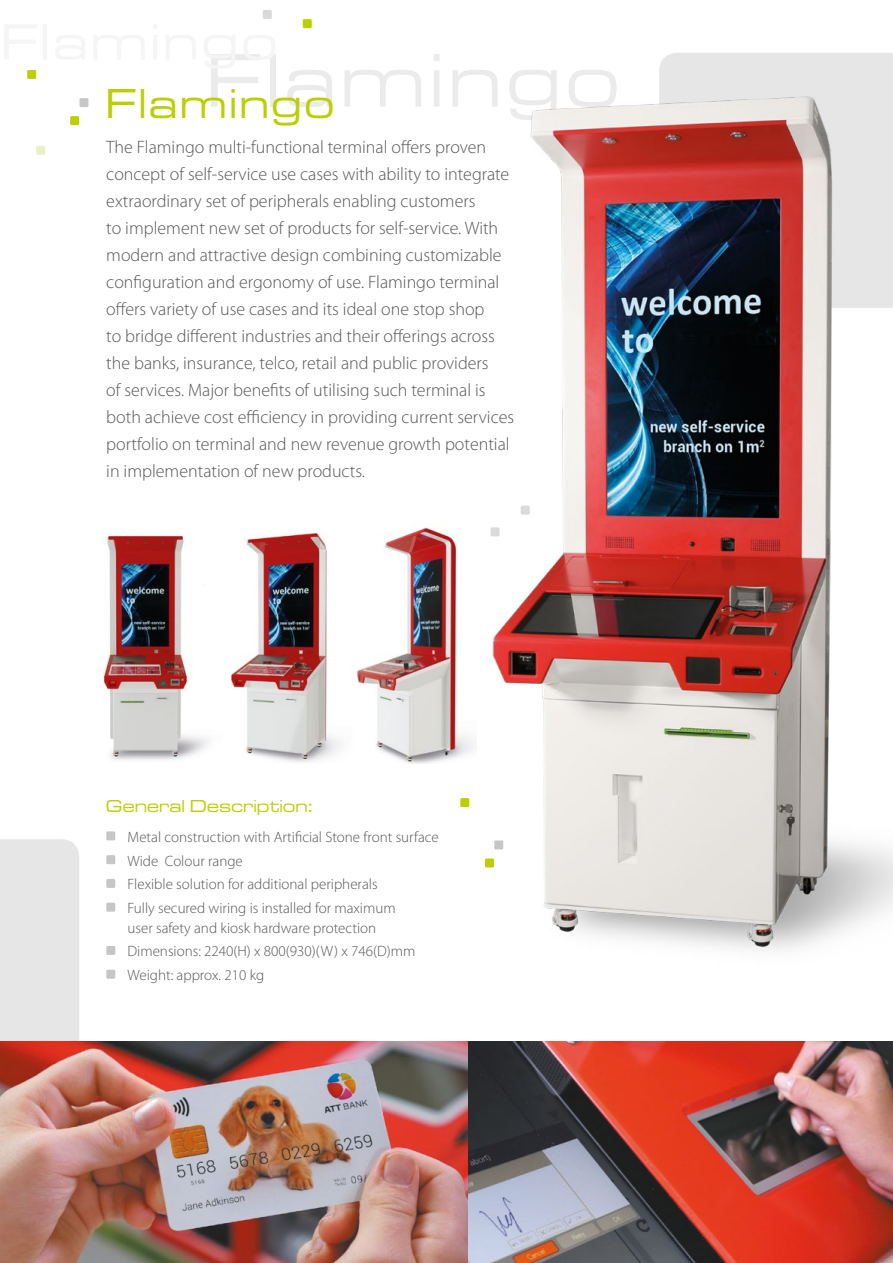
<style>
.page{position:relative;width:893px;height:1263px;background:#fff}
.page>*{position:absolute;margin:0;border:0;box-sizing:border-box;transform-origin:0 0}
.t1{font:43.5px "Microgramma DEE Medi Exte";letter-spacing:.08em;color:#bccf00}
.t2{font:300 18px/27px "Myriad Pro";color:#575756}
.t3{font:18px "Microgramma DEE Medi Exte";letter-spacing:.03em;color:#bccf00}
.t4{font:300 15px/23.7px "Myriad Pro";color:#575756}
</style>
<div class="page">
<div style="left:0;top:839px;width:79px;height:203px;background:#e6e6e6"></div>
<div style="left:79px;top:98px;width:9px;height:9px;background:#c6c6c6"></div>
<div style="left:659px;top:53px;width:234px;height:19px;background:#e6e6e6"></div>
<div style="left:36px;top:146px;width:9px;height:9px;background:#ecf0c6"></div>
<div style="left:70px;top:116px;width:9px;height:9px;background:#bccf00"></div>
<div style="left:303px;top:19px;width:9px;height:9px;background:#bccf00"></div>
<div style="left:263px;top:10px;width:9px;height:9px;background:#dadada"></div>
<div style="left:27px;top:70px;width:9px;height:9px;background:#bccf00"></div>
<img style="left:469px;top:72px;width:424px;height:878px">
<div style="left:494px;top:840px;width:9px;height:9px;background:#c6c6c6"></div>
<div style="left:485px;top:858px;width:9px;height:9px;background:#bccf00"></div>
<div style="left:460px;top:798px;width:9px;height:9px;background:#bccf00"></div>
<img style="left:103px;top:521px;width:373px;height:242px">
<img style="left:468px;top:1042px;width:425px;height:221px">
<img style="left:0;top:1042px;width:468px;height:221px">
<div style="left:106px;top:831px;width:9px;height:9px;background:#c6c6c6"></div>
<div style="left:106px;top:855px;width:9px;height:9px;background:#c6c6c6"></div>
<div style="left:106px;top:879px;width:9px;height:9px;background:#c6c6c6"></div>
<div style="left:106px;top:903px;width:9px;height:9px;background:#c6c6c6"></div>
<div style="left:106px;top:946px;width:9px;height:9px;background:#c6c6c6"></div>
<div style="left:106px;top:970px;width:9px;height:9px;background:#c6c6c6"></div>
<div style="left:491px;top:527px;width:9px;height:9px;background:#dadada"></div>
<div style="left:521px;top:506px;width:9px;height:9px;background:#dadada"></div>
<h1 class="t1" style="left:106px;top:76px;width:229px">Flamingo</h1>
<p class="t2" style="left:106px;top:134px;width:409px">The Flamingo multi-functional terminal offers proven concept of self-service use cases with ability to integrate extraordinary set of peripherals enabling customers<br>to implement new set of products for self-service. With modern and attractive design combining customizable configuration and ergonomy of use. Flamingo terminal offers variety of use cases and its ideal one stop shop<br>to bridge different industries and their offerings across the banks, insurance, telco, retail and public providers<br>of services. Major benefits of utilising such terminal is both achieve cost efficiency in providing current services portfolio on terminal and new revenue growth potential in implementation of new products.</p>
<p class="t3" style="left:106px;top:795px;width:208px">General Description:</p>
<p class="t4" style="left:128px;top:825px;width:313px">Metal construction with Artificial Stone front surface Wide Colour range<br>Flexible solution for additional peripherals<br>Fully secured wiring is installed for maximum</p>
<p class="t4" style="left:128px;top:916px;width:289px">user safety and kiosk hardware protection<br>Dimensions: 2240(H) x 800(930)(W) x 746(D)mm<br>Weight: approx. 210 kg</p>
</div>
